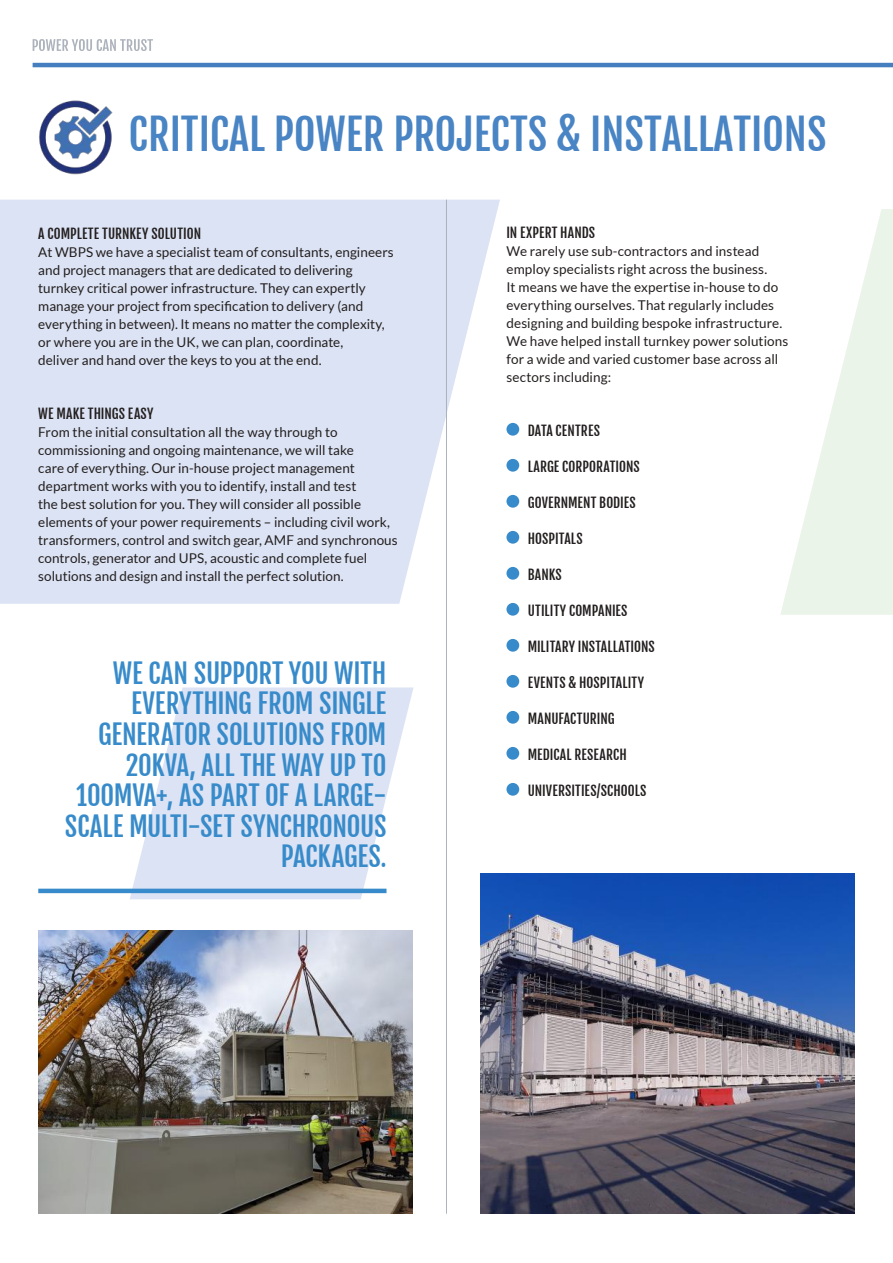
<style>
.page{position:relative;width:893px;height:1263px;background:#fff}
.page>*{position:absolute;margin:0;border:0;box-sizing:border-box;transform-origin:0 0}
.t1{font:42px "Fjalla One";color:#4984c4}
.t2{font:26.85px/30.6px "Fjalla One";letter-spacing:-.01em;color:#388bca;text-align:right}
.t3{font:13.5px/18px "Lato";letter-spacing:.005em;color:#241f1f}
.t4{font:13.5px "Fjalla One";letter-spacing:.01em;color:#241f1f}
.s1{font-size:22.95px}
</style>
<div class="page">
<svg style="left:0;top:200px;width:500px;height:404px;fill:#dbe3f4"></svg>
<svg style="left:781px;top:209px;width:112px;height:406px;fill:#eaf4e9"></svg>
<svg style="left:33px;top:39px;width:120px;height:12px"></svg>
<div style="left:506px;top:423px;width:13px;height:13px;background:#388bca;border-radius:50%"></div>
<div style="left:506px;top:459px;width:13px;height:13px;background:#388bca;border-radius:50%"></div>
<div style="left:506px;top:495px;width:13px;height:13px;background:#388bca;border-radius:50%"></div>
<div style="left:506px;top:531px;width:13px;height:13px;background:#388bca;border-radius:50%"></div>
<div style="left:506px;top:567px;width:13px;height:13px;background:#388bca;border-radius:50%"></div>
<div style="left:506px;top:603px;width:13px;height:13px;background:#388bca;border-radius:50%"></div>
<div style="left:506px;top:639px;width:13px;height:13px;background:#388bca;border-radius:50%"></div>
<div style="left:506px;top:675px;width:13px;height:13px;background:#388bca;border-radius:50%"></div>
<div style="left:506px;top:711px;width:13px;height:13px;background:#388bca;border-radius:50%"></div>
<div style="left:506px;top:747px;width:13px;height:13px;background:#388bca;border-radius:50%"></div>
<div style="left:506px;top:783px;width:13px;height:13px;background:#388bca;border-radius:50%"></div>
<hr style="left:446px;top:200px;width:1px;height:1013px;background:#adb3bc">
<svg style="left:130px;top:687px;width:284px;height:212px;fill:#dbe3f4"></svg>
<hr style="left:38px;top:889px;width:348px;height:4px;background:#388bca">
<img style="left:38px;top:931px;width:375px;height:282px">
<img style="left:480px;top:873px;width:375px;height:340px">
<img style="left:39px;top:100px;width:74px;height:74px">
<hr style="left:33px;top:63px;width:860px;height:4px;background:#467fc0">
<h1 class="t1" style="left:129px;top:109px;width:699px">CRITICAL POWER PROJECTS &amp; INSTALLATIONS</h1>
<p class="t4" style="left:38px;top:225px;width:164px">A COMPLETE TURNKEY SOLUTION</p>
<p class="t3" style="left:38px;top:243px;width:357px">At WBPS we have a specialist team of consultants, engineers and project managers that are dedicated to delivering turnkey critical power infrastructure. They can expertly manage your project from specification to delivery (and everything in between). It means no matter the complexity, or where you are in the UK, we can plan, coordinate,<br>deliver and hand over the keys to you at the end.</p>
<p class="t4" style="left:38px;top:405px;width:117px">WE MAKE THINGS EASY</p>
<p class="t3" style="left:38px;top:423px;width:361px">From the initial consultation all the way through to commissioning and ongoing maintenance, we will take<br>care of everything. Our in-house project management department works with you to identify, install and test<br>the best solution for you. They will consider all possible elements of your power requirements – including civil work, transformers, control and switch gear, AMF and synchronous controls, generator and UPS, acoustic and complete fuel solutions and design and install the perfect solution.</p>
<h2 class="t2" style="left:65px;top:658px;width:323px">WE CAN SUPPORT YOU WITH<br>EVERYTHING FROM SINGLE<br>GENERATOR SOLUTIONS FROM<br>20KVA, ALL THE WAY UP TO<br>100MVA+, AS PART OF A LARGE-<br>SCALE MULTI-SET SYNCHRONOUS<br>PACKAGES<span class="s1">.</span></h2>
<p class="t4" style="left:506px;top:224px;width:90px">IN EXPERT HANDS</p>
<p class="t3" style="left:506px;top:242px;width:283px">We rarely use sub-contractors and instead employ specialists right across the business.<br>It means we have the expertise in-house to do everything ourselves. That regularly includes designing and building bespoke infrastructure.<br>We have helped install turnkey power solutions for a wide and varied customer base across all sectors including:</p>
<p class="t4" style="left:528px;top:422px;width:74px">DATA CENTRES</p>
<p class="t4" style="left:528px;top:458px;width:114px">LARGE CORPORATIONS</p>
<p class="t4" style="left:528px;top:494px;width:110px">GOVERNMENT BODIES</p>
<p class="t4" style="left:528px;top:530px;width:57px">HOSPITALS</p>
<p class="t4" style="left:528px;top:566px;width:36px">BANKS</p>
<p class="t4" style="left:528px;top:602px;width:101px">UTILITY COMPANIES</p>
<p class="t4" style="left:528px;top:638px;width:129px">MILITARY INSTALLATIONS</p>
<p class="t4" style="left:528px;top:674px;width:118px">EVENTS &amp; HOSPITALITY</p>
<p class="t4" style="left:528px;top:710px;width:88px">MANUFACTURING</p>
<p class="t4" style="left:528px;top:746px;width:101px">MEDICAL RESEARCH</p>
<p class="t4" style="left:528px;top:782px;width:120px">UNIVERSITIES/SCHOOLS</p>
</div>
